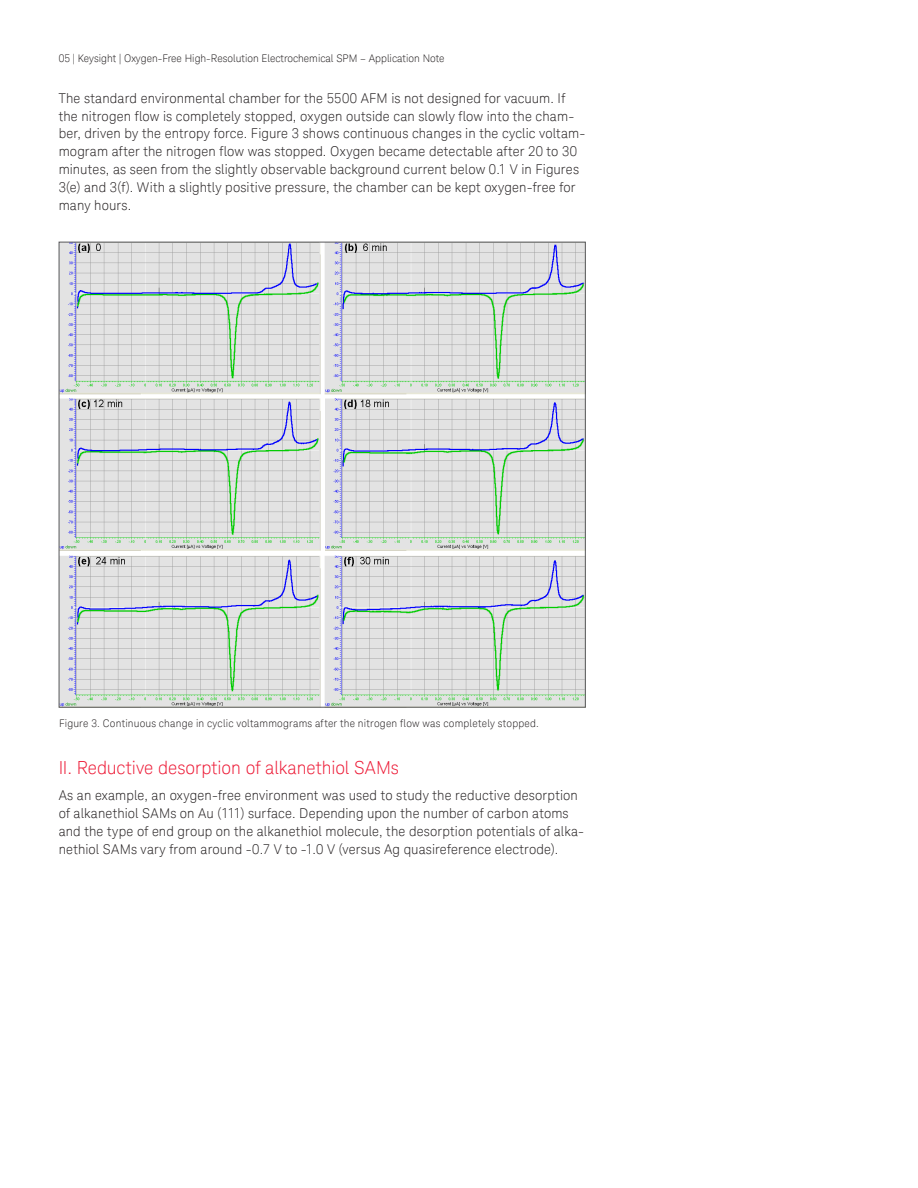
<style>
.page{position:relative;width:918px;height:1188px;background:#fff}
.page>*{position:absolute;margin:0;border:0;box-sizing:border-box;transform-origin:0 0}
.K_Heading_2{font:300 18px "Keysight Sans";color:#ed1a36}
.K_Body_Text{font:300 13.5px/17.9px "Keysight Sans";letter-spacing:.01em;color:#231f20}
.t1{font:300 10.5px "Keysight Sans";letter-spacing:.01em;color:#231f20}
</style>
<div class="page">
<img style="left:61px;top:244px;width:523px;height:462px">
<p class="t1" style="left:59px;top:52px;width:387px">05 | Keysight | Oxygen-Free High-Resolution Electrochemical SPM – Application Note</p>
<p class="K_Body_Text" style="left:59px;top:89px;width:528px">The standard environmental chamber for the 5500 AFM is not designed for vacuum. If the nitrogen flow is completely stopped, oxygen outside can slowly flow into the cham&shy;ber, driven by the entropy force. Figure 3 shows continuous changes in the cyclic voltam&shy;mogram after the nitrogen flow was stopped. Oxygen became detectable after 20 to 30 minutes, as seen from the slightly observable background current below 0.1 V in Figures 3(e) and 3(f). With a slightly positive pressure, the chamber can be kept oxygen-free for many hours.</p>
<p class="t1" style="left:59px;top:717px;width:481px">Figure 3. Continuous change in cyclic voltammograms after the nitrogen flow was completely stopped.</p>
<p class="K_Heading_2" style="left:59px;top:757px;width:342px">II. Reductive desorption of alkanethiol SAMs</p>
<p class="K_Body_Text" style="left:59px;top:787px;width:527px">As an example, an oxygen-free environment was used to study the reductive desorption of alkanethiol SAMs on Au (111) surface. Depending upon the number of carbon atoms and the type of end group on the alkanethiol molecule, the desorption potentials of alka&shy;nethiol SAMs vary from around -0.7 V to -1.0 V (versus Ag quasireference electrode).</p>
</div>
